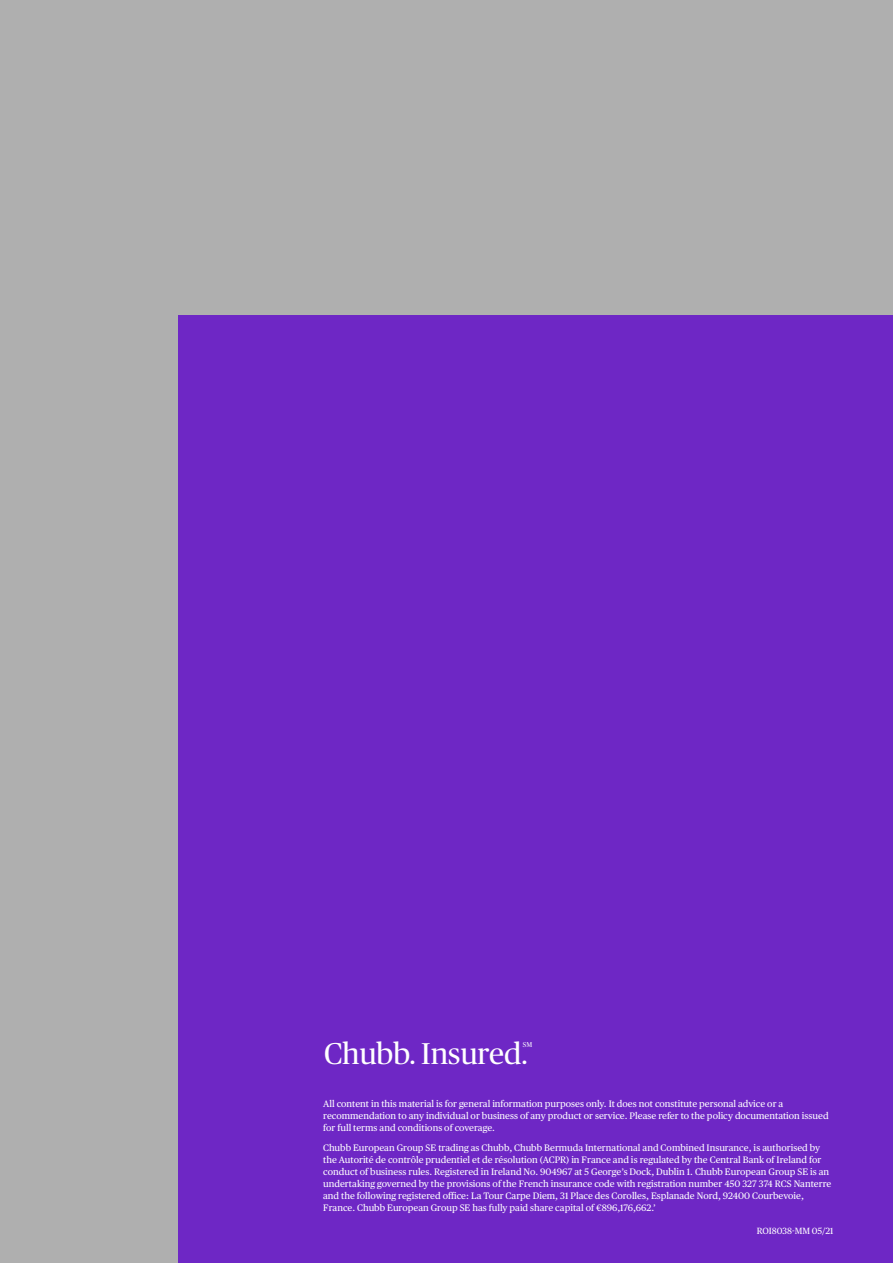
<style>
.page{position:relative;width:893px;height:1263px;background:#afafaf}
.page>*{position:absolute;margin:0;border:0;box-sizing:border-box;transform-origin:0 0}
.Section_Header{font:30px "Chubb Publico";color:#fff}
.DISCLAIMER_KO{font:9.3px/12px "Chubb Publico Text";color:#fff}
.Section_Header_Conti{font:9px "Chubb Publico Text";color:#fff}
.Section_Header-2{font:7.05px "Chubb Publico";color:#fff}
</style>
<div class="page">
<div style="left:179px;top:316px;width:714px;height:947px;background:#6e27c5"></div>
<p class="Section_Header" style="left:324px;top:1033px;width:205px">Chubb. Insured.</p>
<p class="Section_Header-2" style="left:523px;top:1039px;width:11px">SM</p>
<p class="DISCLAIMER_KO" style="left:323px;top:1097px;width:507px">All content in this material is for general information purposes only. It does not constitute personal advice or a recommendation to any individual or business of any product or service. Please refer to the policy documentation issued for full terms and conditions of coverage.</p>
<p class="DISCLAIMER_KO" style="left:323px;top:1141px;width:510px">Chubb European Group SE trading as Chubb, Chubb Bermuda International and Combined Insurance, is authorised by the Autorité de contrôle prudentiel et de résolution (ACPR) in France and is regulated by the Central Bank of Ireland for conduct of business rules. Registered in Ireland No. 904967 at 5 George’s Dock, Dublin 1. Chubb European Group SE is an undertaking governed by the provisions of the French insurance code with registration number 450 327 374 RCS Nanterre and the following registered office: La Tour Carpe Diem, 31 Place des Corolles, Esplanade Nord, 92400 Courbevoie, France. Chubb European Group SE has fully paid share capital of €896,176,662.’</p>
<p class="Section_Header_Conti" style="left:757px;top:1224px;width:78px">ROI8038-MM 05/21</p>
</div>
